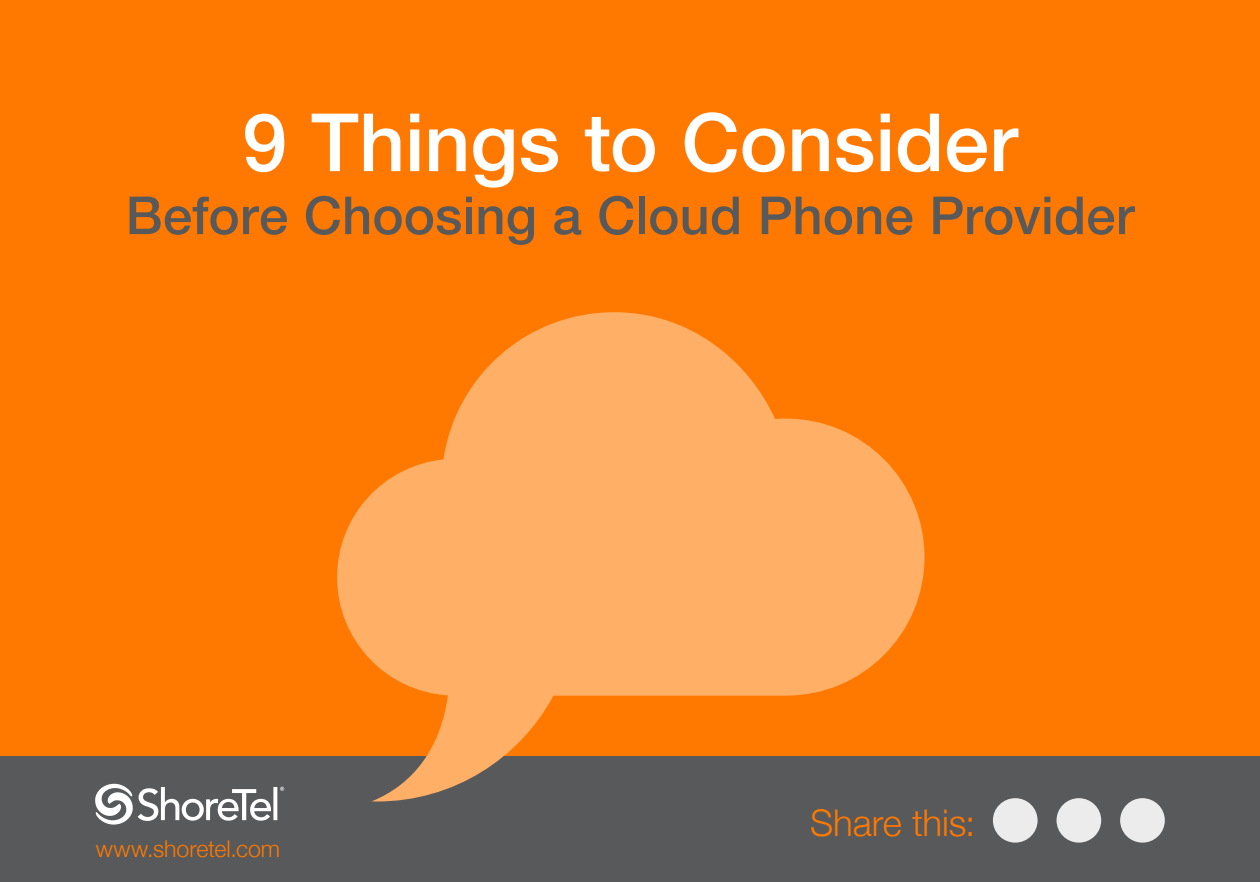
<style>
.page{position:relative;width:1260px;height:882px;background:#ff7900}
.page>*{position:absolute;margin:0;border:0;box-sizing:border-box;transform-origin:0 0}
.t1{font:500 80.5px "Helvetica Neue";color:#fff}
.t2{font:500 52.5px "Helvetica Neue";letter-spacing:.005em;color:#58595b}
.t3{font:300 36.75px "Helvetica Neue";letter-spacing:-.005em;color:#ff7900}
.t4{font:300 23.1px "Helvetica Neue";color:#ff7900}
</style>
<div class="page">
<div style="left:0;top:756px;width:1260px;height:126px;background:#58595b"></div>
<svg style="left:95px;top:784px;width:189px;height:41px"></svg>
<div style="left:1057px;top:798px;width:44px;height:45px;background:#ececec;border-radius:50%"></div>
<div style="left:993px;top:798px;width:45px;height:45px;background:#ececec;border-radius:50%"></div>
<div style="left:1120px;top:798px;width:45px;height:45px;background:#ececec;border-radius:50%"></div>
<svg style="left:337px;top:312px;width:588px;height:490px;fill:#ffaf66"></svg>
<h1 class="t1" style="left:242px;top:94px;width:777px">9 Things to Consider</h1>
<p class="t2" style="left:126px;top:184px;width:1010px">Before Choosing a Cloud Phone Provider</p>
<p class="t4" style="left:96px;top:834px;width:186px">www.shoretel.com</p>
<p class="t3" style="left:810px;top:801px;width:167px">Share this:</p>
</div>
